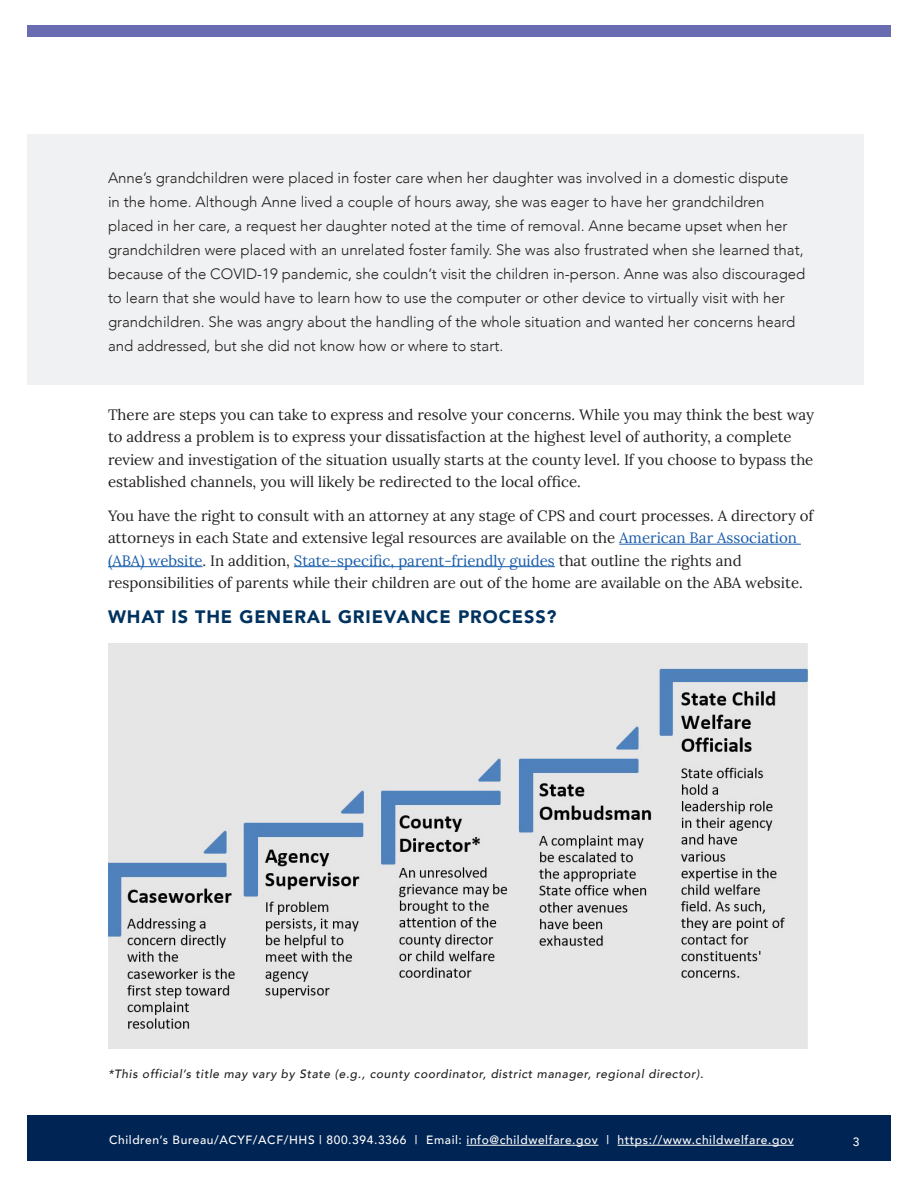
<style>
.page{position:relative;width:918px;height:1188px;background:#fff}
.page>*{position:absolute;margin:0;border:0;box-sizing:border-box;transform-origin:0 0}
.t1{font:900 18px "Avenir";letter-spacing:.05em;color:#00325f}
.t2{font:15px/22.5px "Lora";color:#231f20}
.t3{font:300 15px/24px "Avenir";color:#231f20}
.t4{font:500 12px "Avenir";letter-spacing:.05em;color:#fff}
.t5{font:italic 500 12px "Avenir";letter-spacing:.05em;color:#231f20}
.s1{color:#195daa}
</style>
<div class="page">
<div style="left:27px;top:1116px;width:864px;height:45px;background:#002453"></div>
<hr style="left:467px;top:1145px;width:132px;height:1px;background:#fff">
<hr style="left:618px;top:1145px;width:176px;height:1px;background:#fff">
<div style="left:27px;top:26px;width:864px;height:12px;background:#6a6cb2"></div>
<hr style="left:619px;top:544px;width:182px;height:1px;background:#195daa">
<hr style="left:108px;top:566px;width:95px;height:1px;background:#195daa">
<hr style="left:294px;top:566px;width:261px;height:1px;background:#195daa">
<img style="left:108px;top:644px;width:701px;height:405px">
<div style="left:27px;top:134px;width:837px;height:250px;background:#f0f1f2"></div>
<p class="t3" style="left:108px;top:166px;width:699px">Anne’s grandchildren were placed in foster care when her daughter was involved in a domestic dispute<br>in the home. Although Anne lived a couple of hours away, she was eager to have her grandchildren placed in her care, a request her daughter noted at the time of removal. Anne became upset when her grandchildren were placed with an unrelated foster family. She was also frustrated when she learned that, because of the COVID-19 pandemic, she couldn’t visit the children in-person. Anne was also discouraged to learn that she would have to learn how to use the computer or other device to virtually visit with her grandchildren. She was angry about the handling of the whole situation and wanted her concerns heard and addressed, but she did not know how or where to start.</p>
<p class="t2" style="left:108px;top:402px;width:708px">There are steps you can take to express and resolve your concerns. While you may think the best way to address a problem is to express your dissatisfaction at the highest level of authority, a complete review and investigation of the situation usually starts at the county level. If you choose to bypass the established channels, you will likely be redirected to the local office.</p>
<p class="t2" style="left:108px;top:503px;width:707px">You have the right to consult with an attorney at any stage of CPS and court processes. A directory of attorneys in each State and extensive legal resources are available on the <span class="s1">American Bar Association (ABA) website</span>. In addition, <span class="s1">State-specific, parent-friendly guides</span> that outline the rights and responsibilities of parents while their children are out of the home are available on the ABA website.</p>
<h2 class="t1" style="left:108px;top:601px;width:450px">WHAT IS THE GENERAL GRIEVANCE PROCESS?</h2>
<p class="t5" style="left:108px;top:1067px;width:597px">*This official’s title may vary by State (e.g., county coordinator, district manager, regional director).</p>
<p class="t4" style="left:109px;top:1130px;width:686px">Children’s Bureau/ACYF/ACF/HHS | 800.394.3366 | Email: info@childwelfare.gov | https://www.childwelfare.gov</p>
<p class="t4" style="left:853px;top:1131px;width:8px">3</p>
</div>
